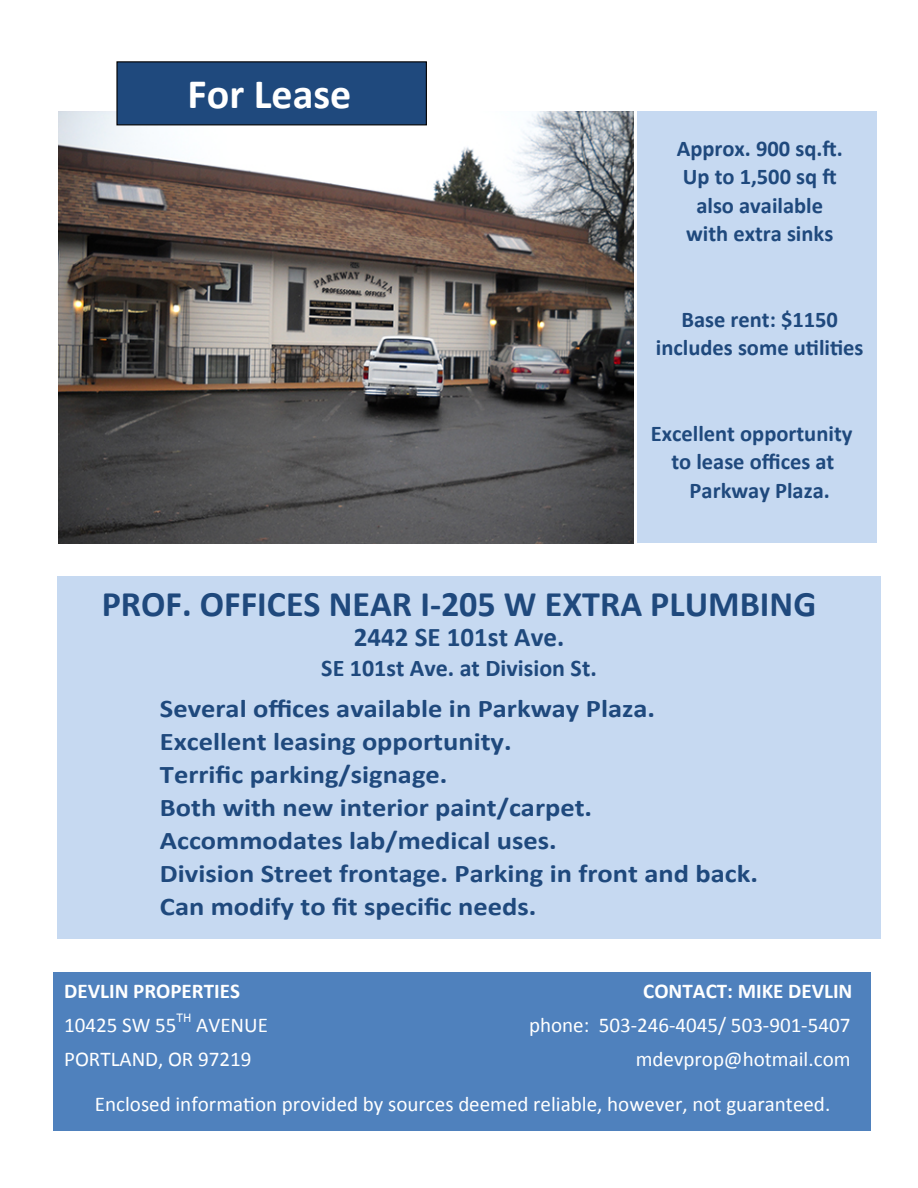
<style>
.page{position:relative;width:918px;height:1188px;background:#fff}
.page>*{position:absolute;margin:0;border:0;box-sizing:border-box;transform-origin:0 0}
.t1{font:700 42px "Calibri";color:#fff}
.t2{font:700 36px "Calibri";color:#1f497d}
.t3{font:700 27px "Calibri";color:#1f497d}
.t4{font:700 25.5px/33px "Calibri";color:#1f497d;scale:1.12 1}
.t5{font:700 24px "Calibri";color:#1f497d}
.t6{font:700 22.5px/28.5px "Calibri";color:#1f497d;text-align:center}
.t7{font:21px/45.9px "Calibri";color:#fff}
.t8{font:700 21px "Calibri";color:#fff}
.t9{font:13.5px "Calibri";color:#fff}
</style>
<div class="page">
<img style="left:58px;top:111px;width:575px;height:433px">
<div style="left:116px;top:61px;width:311px;height:64px;background:#1f497d;border:1px solid #000"></div>
<div style="left:637px;top:111px;width:239px;height:432px;background:#c6d9f1"></div>
<div style="left:57px;top:576px;width:823px;height:362px;background:#c6d9f1"></div>
<div style="left:53px;top:972px;width:818px;height:159px;background:#4f81bd"></div>
<h1 class="t1" style="left:188px;top:67px;width:165px">For Lease</h1>
<p class="t6" style="left:677px;top:134px;width:168px">Approx. 900 sq.ft.<br>Up to 1,500 sq ft also available with extra sinks</p>
<p class="t6" style="left:656px;top:305px;width:209px">Base rent: $1150 includes some utilities</p>
<p class="t6" style="left:651px;top:419px;width:203px">Excellent opportunity</p>
<p class="t6" style="left:671px;top:448px;width:165px">to lease offices at</p>
<p class="t6" style="left:690px;top:476px;width:142px">Parkway Plaza.</p>
<h2 class="t2" style="left:102px;top:581px;width:716px">PROF. OFFICES NEAR I-205 W EXTRA PLUMBING</h2>
<p class="t3" style="left:354px;top:619px;width:212px">2442 SE 101st Ave.</p>
<p class="t5" style="left:321px;top:652px;width:277px">SE 101st Ave. at Division St.</p>
<p class="t4" style="left:160px;top:692px;width:536px">Several offices available in Parkway Plaza.<br>Excellent leasing opportunity.<br>Terrific parking/signage.<br>Both with new interior paint/carpet.<br>Accommodates lab/medical uses.<br>Division Street frontage. Parking in front and back.<br>Can modify to fit specific needs.</p>
<p class="t8" style="left:64px;top:978px;width:177px">DEVLIN PROPERTIES</p>
<p class="t8" style="left:643px;top:978px;width:211px">CONTACT: MIKE DEVLIN</p>
<p class="t7" style="left:64px;top:1002px;width:114px">10425 SW 55</p>
<p class="t9" style="left:176px;top:1009px;width:17px">TH</p>
<p class="t7" style="left:196px;top:1002px;width:73px">AVENUE</p>
<p class="t7" style="left:529px;top:1002px;width:323px">phone: 503-246-4045/ 503-901-5407</p>
<p class="t7" style="left:64px;top:1036px;width:189px">PORTLAND, OR 97219</p>
<p class="t7" style="left:95px;top:1036px;width:757px;text-indent:541px">mdevprop@hotmail.com<br>Enclosed information provided by sources deemed reliable, however, not guaranteed.</p>
</div>
